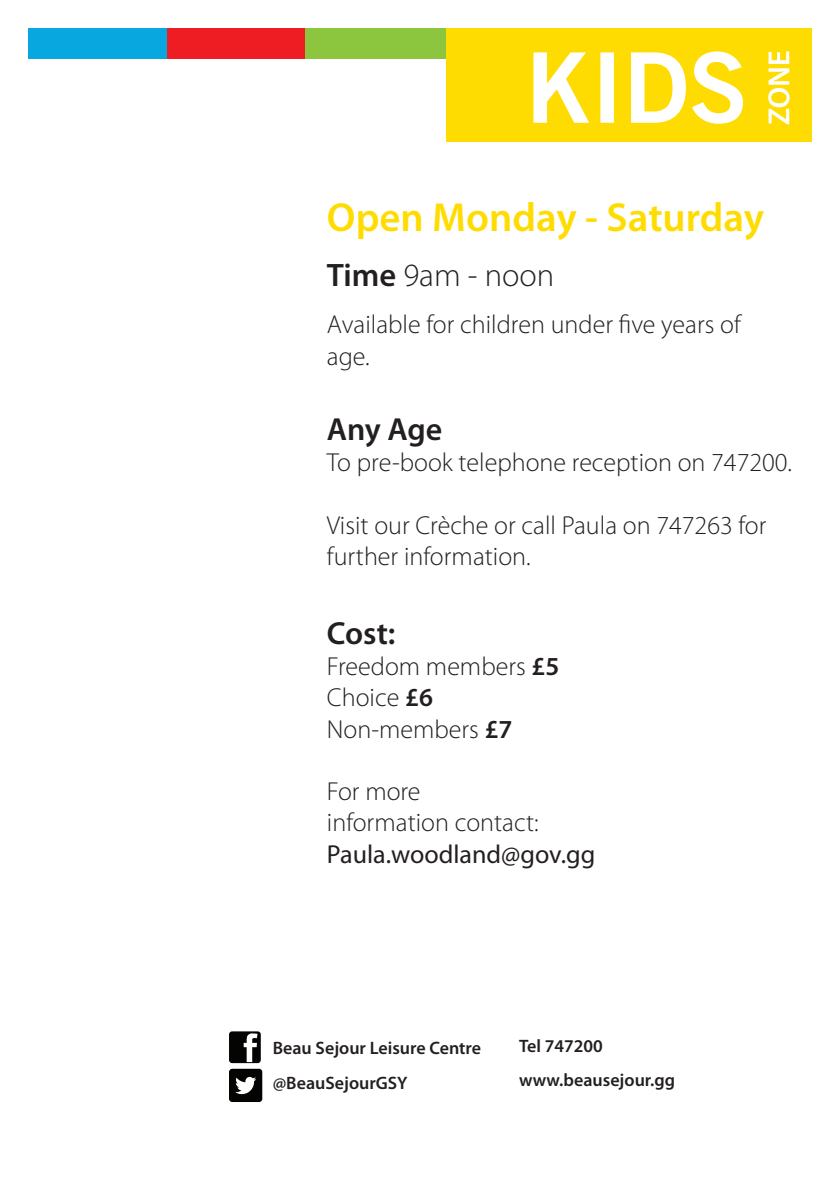
<style>
.page{position:relative;width:840px;height:1191px;background:#fff}
.page>*{position:absolute;margin:0;border:0;box-sizing:border-box;transform-origin:0 0}
.t1{font:600 40.6px "Myriad Pro";color:#ffdc01}
.t2{font:300 32.6px "Myriad Pro";color:#231f20}
.t3{font:600 32px "Myriad Pro";letter-spacing:-.005em;color:#231f20}
.t4{font:300 26px/31.2px "Myriad Pro";color:#231f20}
.t5{font:26px "Myriad Pro";color:#231f20}
.t6{font:600 18px/35.8px "Myriad Pro";color:#231f20}
.s1{font-weight:600}
</style>
<div class="page">
<div style="left:229px;top:1031px;width:32px;height:32px;background:#040503;border-radius:3px"></div>
<svg style="left:243px;top:1033px;width:14px;height:29px"></svg>
<div style="left:229px;top:1068px;width:33px;height:34px;background:#040503;border-radius:3px"></div>
<svg style="left:235px;top:1077px;width:21px;height:17px"></svg>
<div style="left:446px;top:28px;width:365px;height:114px;background:#ffdc01"></div>
<div style="left:166px;top:28px;width:139px;height:31px;background:#ee1d23"></div>
<div style="left:305px;top:28px;width:141px;height:31px;background:#8bc63e"></div>
<div style="left:28px;top:28px;width:139px;height:31px;background:#08a7e0"></div>
<svg style="left:768px;top:51px;width:21px;height:73px"></svg>
<svg style="left:533px;top:51px;width:209px;height:73px"></svg>
<h1 class="t1" style="left:327px;top:191px;width:438px">Open Monday - Saturday</h1>
<p class="t2" style="left:327px;top:255px;width:229px"><span class="s1">Time</span> 9am - noon</p>
<p class="t4" style="left:327px;top:309px;width:415px">Available for children under five years of age.</p>
<p class="t3" style="left:327px;top:409px;width:117px">Any Age</p>
<p class="t4" style="left:327px;top:446px;width:466px">To pre-book telephone reception on 747200.</p>
<p class="t4" style="left:327px;top:509px;width:441px">Visit our Crèche or call Paula on 747263 for further information.</p>
<p class="t3" style="left:327px;top:612px;width:70px">Cost:</p>
<p class="t4" style="left:327px;top:650px;width:234px">Freedom members <span class="s1">£5<br></span>Choice <span class="s1">£6<br></span>Non-members <span class="s1">£7</span></p>
<p class="t4" style="left:327px;top:775px;width:213px">For more information contact:</p>
<p class="t5" style="left:327px;top:838px;width:270px">Paula.woodland@gov.gg</p>
<p class="t6" style="left:272px;top:1029px;width:210px">Beau Sejour Leisure Centre @BeauSejourGSY</p>
<p class="t6" style="left:518px;top:1027px;width:85px">Tel 747200</p>
<p class="t6" style="left:518px;top:1062px;width:157px">www.beausejour.gg</p>
</div>
